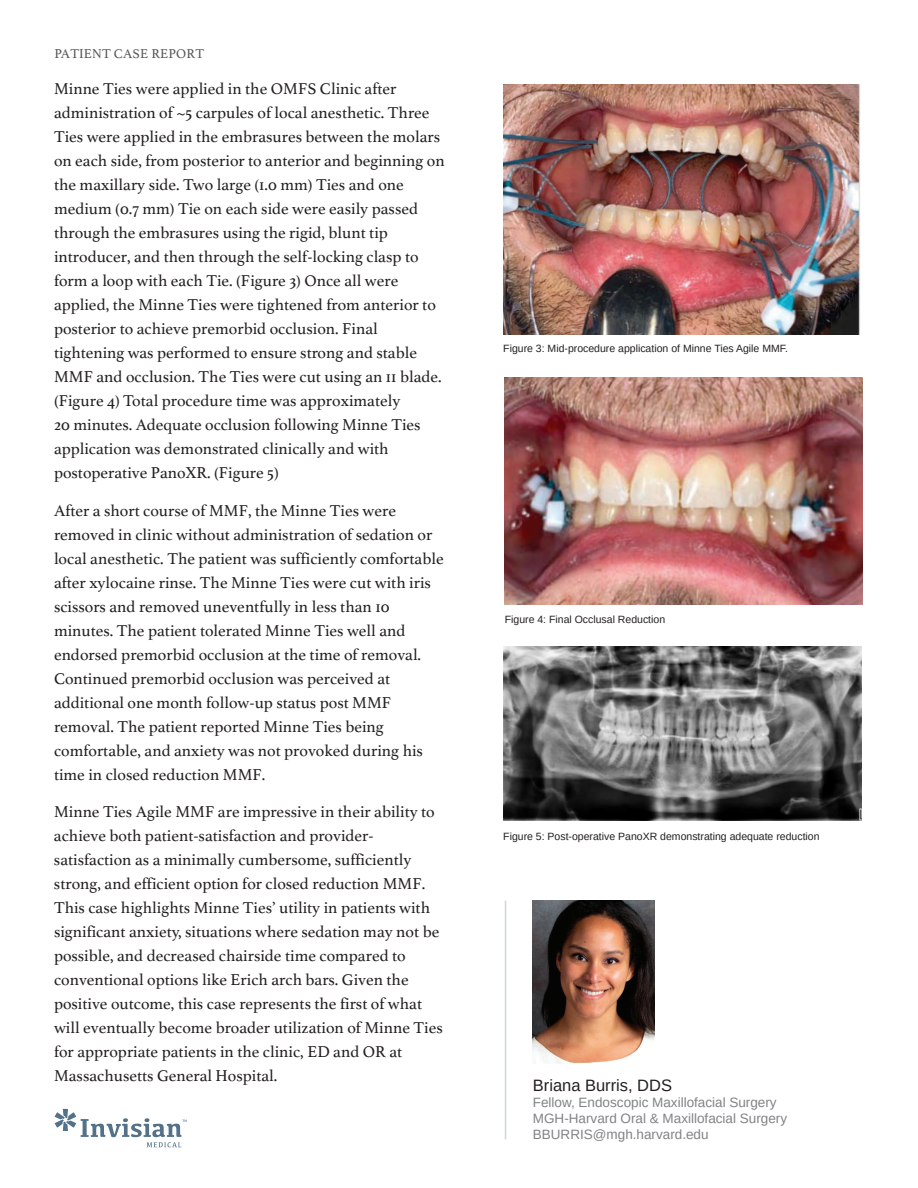
<style>
.page{position:relative;width:918px;height:1188px;background:#fff}
.page>*{position:absolute;margin:0;border:0;box-sizing:border-box;transform-origin:0 0}
.t1{font:16.5px/24px "Athelas";color:#231f20}
.t2{font:16.5px "Arimo";color:#231f20}
.t3{font:13.5px/16.2px "Arimo";color:#808285}
.t4{font:13.5px "Athelas";letter-spacing:.01em;color:#57585a}
.t5{font:10.5px "Arimo";color:#231f20}
</style>
<div class="page">
<img style="left:503px;top:85px;width:358px;height:249px">
<img style="left:505px;top:378px;width:358px;height:227px">
<hr style="left:505px;top:901px;width:1px;height:238px;background:#ccd7e2">
<img style="left:533px;top:901px;width:122px;height:162px">
<svg style="left:55px;top:1109px;width:132px;height:38px"></svg>
<img style="left:504px;top:646px;width:358px;height:174px">
<p class="t4" style="left:55px;top:43px;width:151px">PATIENT CASE REPORT</p>
<p class="t1" style="left:54px;top:76px;width:392px">Minne Ties were applied in the OMFS Clinic after administration of ~5 carpules of local anesthetic. Three Ties were applied in the embrasures between the molars on each side, from posterior to anterior and beginning on the maxillary side. Two large (1.0 mm) Ties and one medium (0.7 mm) Tie on each side were easily passed through the embrasures using the rigid, blunt tip introducer, and then through the self-locking clasp to form a loop with each Tie. (Figure 3) Once all were applied, the Minne Ties were tightened from anterior to posterior to achieve premorbid occlusion. Final tightening was performed to ensure strong and stable MMF and occlusion. The Ties were cut using an 11 blade. (Figure 4) Total procedure time was approximately<br>20 minutes. Adequate occlusion following Minne Ties application was demonstrated clinically and with postoperative PanoXR. (Figure 5)</p>
<p class="t1" style="left:54px;top:498px;width:391px">After a short course of MMF, the Minne Ties were removed in clinic without administration of sedation or local anesthetic. The patient was sufficiently comfortable after xylocaine rinse. The Minne Ties were cut with iris scissors and removed uneventfully in less than 10 minutes. The patient tolerated Minne Ties well and endorsed premorbid occlusion at the time of removal.<br>Continued premorbid occlusion was perceived at additional one month follow-up status post MMF removal. The patient reported Minne Ties being comfortable, and anxiety was not provoked during his time in closed reduction MMF.</p>
<p class="t1" style="left:54px;top:799px;width:390px">Minne Ties Agile MMF are impressive in their ability to achieve both patient-satisfaction and provider&shy;satisfaction as a minimally cumbersome, sufficiently strong, and efficient option for closed reduction MMF.<br>This case highlights Minne Ties’ utility in patients with significant anxiety, situations where sedation may not be possible, and decreased chairside time compared to conventional options like Erich arch bars. Given the positive outcome, this case represents the first of what will eventually become broader utilization of Minne Ties for appropriate patients in the clinic, ED and OR at Massachusetts General Hospital.</p>
<p class="t5" style="left:503px;top:342px;width:286px">Figure 3: Mid-procedure application of Minne Ties Agile MMF.</p>
<p class="t5" style="left:505px;top:613px;width:162px">Figure 4: Final Occlusal Reduction</p>
<p class="t5" style="left:503px;top:830px;width:318px">Figure 5: Post-operative PanoXR demonstrating adequate reduction</p>
<p class="t2" style="left:533px;top:1075px;width:141px">Briana Burris, DDS</p>
<p class="t3" style="left:533px;top:1094px;width:256px">Fellow, Endoscopic Maxillofacial Surgery<br>MGH-Harvard Oral &amp; Maxillofacial Surgery<br>BBURRIS@mgh.harvard.edu</p>
</div>
